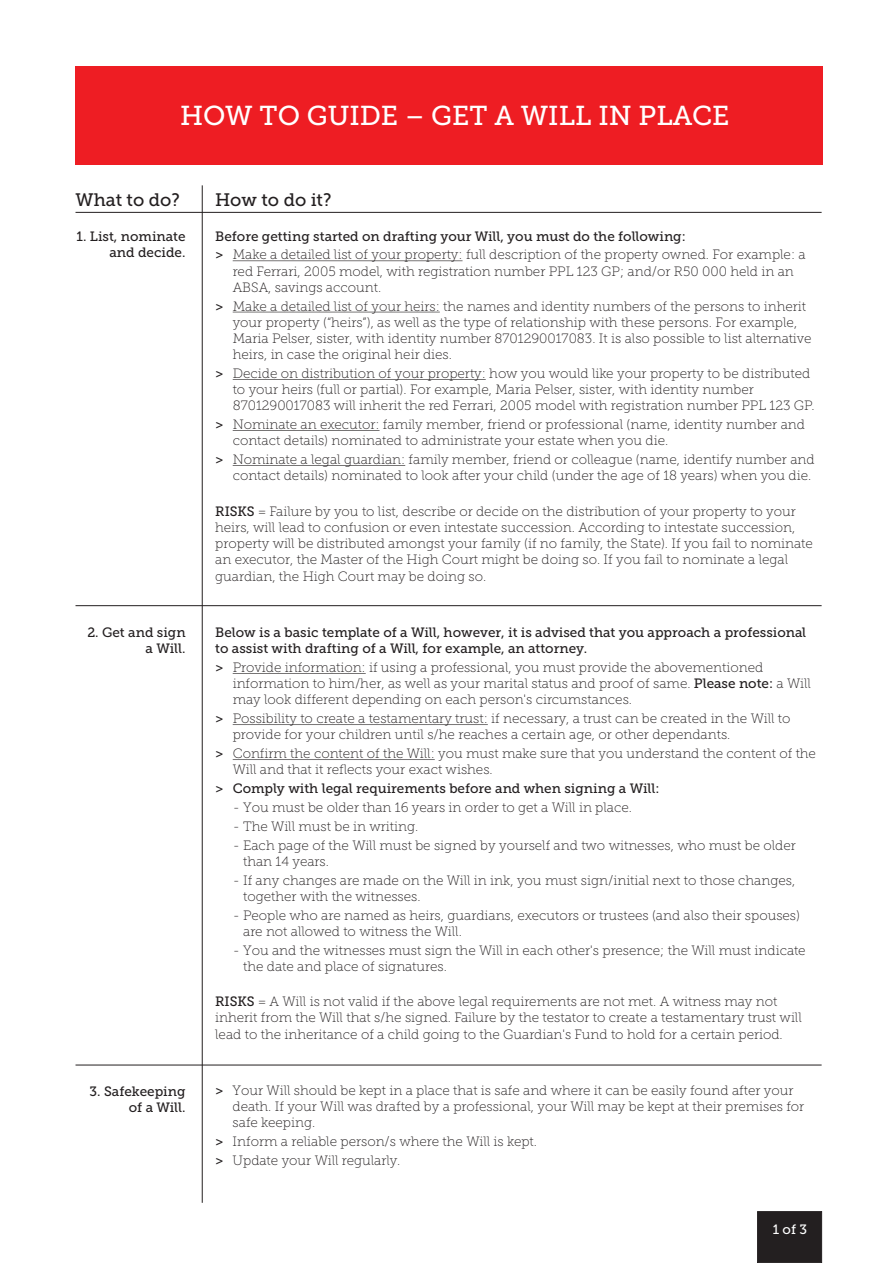
<style>
.page{position:relative;width:893px;height:1263px;background:#fff}
.page>*{position:absolute;margin:0;border:0;box-sizing:border-box;transform-origin:0 0}
.t1{font:27.3px "Museo Slab 500";color:#fff}
.t2{font:18px "Museo Slab 500";color:#231f20}
.t3{font:13.5px/16.2px "Museo Slab 100";color:#231f20}
.t4{font:13.5px/16.2px "Museo Slab 500";color:#231f20;text-align:right}
.t5{font:13.5px "Museo Slab 500";color:#fff}
.s1{font-family:"Museo Slab 500"}
</style>
<div class="page">
<div style="left:76px;top:66px;width:747px;height:98px;background:#ee1d23"></div>
<hr style="left:233px;top:261px;width:229px;height:1px;background:#231f20">
<hr style="left:233px;top:312px;width:207px;height:1px;background:#231f20">
<hr style="left:233px;top:379px;width:253px;height:1px;background:#231f20">
<hr style="left:233px;top:430px;width:147px;height:1px;background:#231f20">
<hr style="left:233px;top:465px;width:172px;height:1px;background:#231f20">
<hr style="left:233px;top:673px;width:133px;height:1px;background:#231f20">
<hr style="left:233px;top:724px;width:255px;height:1px;background:#231f20">
<hr style="left:233px;top:759px;width:202px;height:1px;background:#231f20">
<hr style="left:76px;top:212px;width:746px;height:1px;background:#231f20">
<hr style="left:202px;top:185px;width:1px;height:1018px;background:#231f20">
<hr style="left:76px;top:605px;width:746px;height:1px;background:#231f20">
<hr style="left:76px;top:1065px;width:746px;height:1px;background:#231f20">
<div style="left:757px;top:1211px;width:65px;height:52px;background:#231f20"></div>
<h1 class="t1" style="left:180px;top:104px;width:551px">HOW TO GUIDE – GET A WILL IN PLACE</h1>
<h2 class="t2" style="left:76px;top:193px;width:106px">What to do?</h2>
<h2 class="t2" style="left:215px;top:193px;width:118px">How to do it?</h2>
<p class="t4" style="left:215px;top:229px;width:472px">Before getting started on drafting your Will, you must do the following:</p>
<p class="t3" style="left:233px;top:248px;width:574px;text-indent:-17px"><span class="s1">&gt;</span> Make a detailed list of your property: full description of the property owned. For example: a red Ferrari, 2005 model, with registration number PPL 123 GP; and/or R50 000 held in an<br>ABSA, savings account.</p>
<p class="t3" style="left:233px;top:299px;width:580px;text-indent:-17px"><span class="s1">&gt;</span> Make a detailed list of your heirs: the names and identity numbers of the persons to inherit your property (“heirs”), as well as the type of relationship with these persons. For example, Maria Pelser, sister, with identity number 8701290017083. It is also possible to list alternative heirs, in case the original heir dies.</p>
<p class="t3" style="left:233px;top:366px;width:584px;text-indent:-17px"><span class="s1">&gt;</span> Decide on distribution of your property: how you would like your property to be distributed to your heirs (full or partial). For example, Maria Pelser, sister, with identity number<br>8701290017083 will inherit the red Ferrari, 2005 model with registration number PPL 123 GP.</p>
<p class="t3" style="left:233px;top:418px;width:574px;text-indent:-17px"><span class="s1">&gt;</span> Nominate an executor: family member, friend or professional (name, identity number and contact details) nominated to administrate your estate when you die.</p>
<p class="t3" style="left:215px;top:453px;width:601px;text-align:right"><span class="s1">&gt;</span> Nominate a legal guardian: family member, friend or colleague (name, identify number and contact details) nominated to look after your child (under the age of 18 years) when you die.</p>
<p class="t3" style="left:215px;top:504px;width:599px"><span class="s1">RISKS</span> = Failure by you to list, describe or decide on the distribution of your property to your heirs, will lead to confusion or even intestate succession. According to intestate succession, property will be distributed amongst your family (if no family, the State). If you fail to nominate an executor, the Master of the High Court might be doing so. If you fail to nominate a legal guardian, the High Court may be doing so.</p>
<p class="t4" style="left:77px;top:229px;width:111px">1. List, nominate and decide.</p>
<p class="t4" style="left:87px;top:625px;width:100px">2. Get and sign a Will.</p>
<p class="t4" style="left:90px;top:1084px;width:98px">3. Safekeeping of a Will.</p>
<p class="t4" style="left:215px;top:625px;width:593px;text-align:left">Below is a basic template of a Will, however, it is advised that you approach a professional to assist with drafting of a Will, for example, an attorney.</p>
<p class="t3" style="left:233px;top:660px;width:580px;text-indent:-17px"><span class="s1">&gt;</span> Provide information: if using a professional, you must provide the abovementioned information to him/her, as well as your marital status and proof of same. <span class="s1">Please note:</span> a Will may look different depending on each person's circumstances.</p>
<p class="t3" style="left:233px;top:712px;width:559px;text-indent:-17px"><span class="s1">&gt;</span> Possibility to create a testamentary trust: if necessary, a trust can be created in the Will to provide for your children until s/he reaches a certain age, or other dependants.</p>
<p class="t3" style="left:233px;top:747px;width:585px;text-indent:-17px"><span class="s1">&gt;</span> Confirm the content of the Will: you must make sure that you understand the content of the<br>Will and that it reflects your exact wishes.</p>
<p class="t4" style="left:215px;top:782px;width:446px">&gt; Comply with legal requirements before and when signing a Will:</p>
<p class="t3" style="left:233px;top:800px;width:401px">- You must be older than 16 years in order to get a Will in place.</p>
<p class="t3" style="left:233px;top:819px;width:187px">- The Will must be in writing.</p>
<p class="t3" style="left:243px;top:838px;width:554px;text-indent:-10px">- Each page of the Will must be signed by yourself and two witnesses, who must be older than 14 years.</p>
<p class="t3" style="left:243px;top:873px;width:554px;text-indent:-10px">- If any changes are made on the Will in ink, you must sign/initial next to those changes, together with the witnesses.</p>
<p class="t3" style="left:243px;top:908px;width:558px;text-indent:-10px">- People who are named as heirs, guardians, executors or trustees (and also their spouses) are not allowed to witness the Will.</p>
<p class="t3" style="left:243px;top:943px;width:564px;text-indent:-10px">- You and the witnesses must sign the Will in each other's presence; the Will must indicate the date and place of signatures.</p>
<p class="t3" style="left:215px;top:995px;width:588px"><span class="s1">RISKS</span> = A Will is not valid if the above legal requirements are not met. A witness may not inherit from the Will that s/he signed. Failure by the testator to create a testamentary trust will lead to the inheritance of a child going to the Guardian's Fund to hold for a certain period.</p>
<p class="t3" style="left:233px;top:1083px;width:573px;text-indent:-17px"><span class="s1">&gt;</span> Your Will should be kept in a place that is safe and where it can be easily found after your death. If your Will was drafted by a professional, your Will may be kept at their premises for safe keeping.</p>
<p class="t3" style="left:215px;top:1133px;width:323px;line-height:18.8px"><span class="s1">&gt;</span> Inform a reliable person/s where the Will is kept. <span class="s1">&gt;</span> Update your Will regularly.</p>
<p class="t5" style="left:773px;top:1224px;width:36px">1 of 3</p>
</div>
